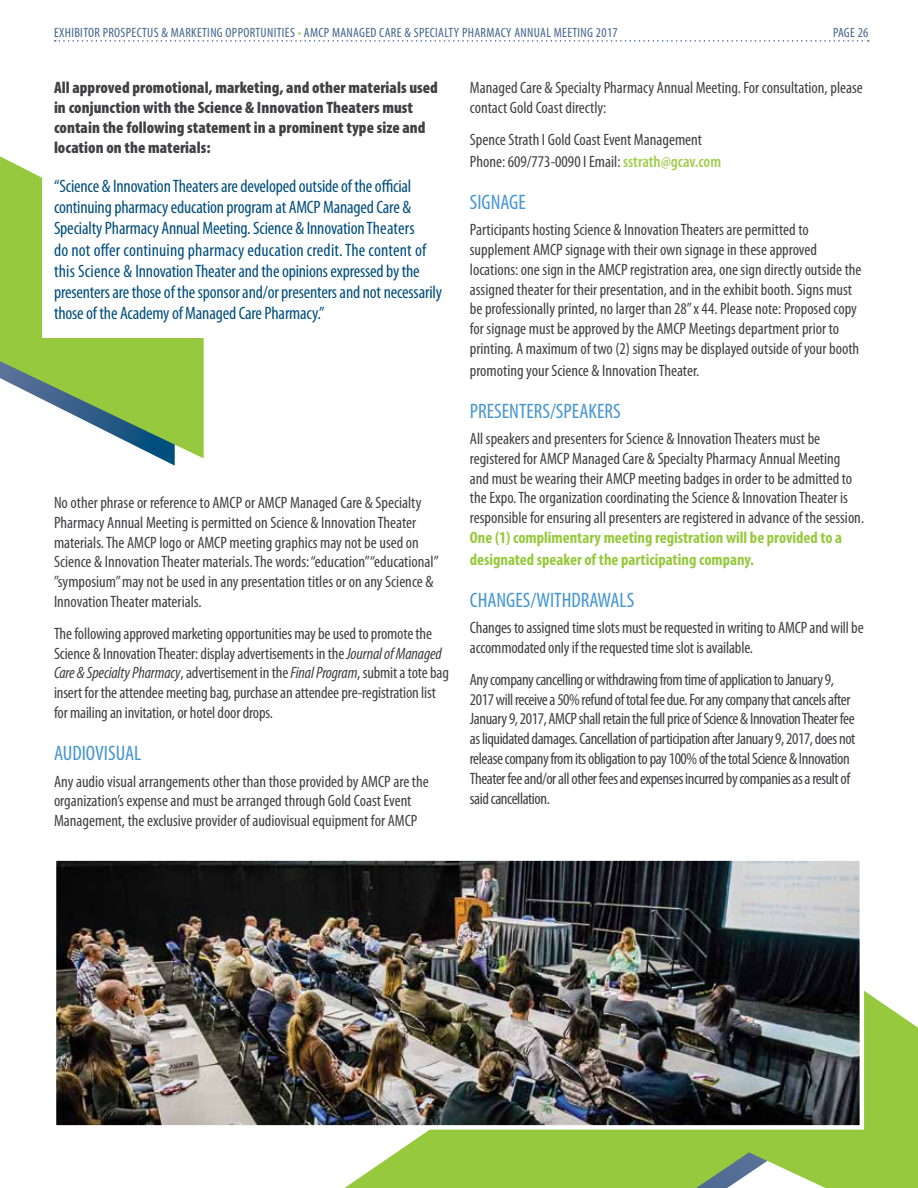
<style>
.page{position:relative;width:918px;height:1188px;background:#fff}
.page>*{position:absolute;margin:0;border:0;box-sizing:border-box;transform-origin:0 0}
.t1{font:condensed 21px "Myriad Pro";color:#4495d1}
.t2{font:condensed 18px/21.3px "Myriad Pro";letter-spacing:-.01em;color:#004e7d}
.t3{font:condensed 16.5px/19.8px "Myriad Pro";color:#414042}
.t4{font:condensed 16.5px/19.8px "Myriad Pro";letter-spacing:-.025em;color:#414042}
.t5{font:900 condensed 16.5px/19.8px "Myriad Pro";letter-spacing:.005em;color:#414042}
.t6{font:700 condensed 16.5px/21.6px "Myriad Pro";color:#96c93d}
.t7{font:condensed 13.5px "Myriad Pro";letter-spacing:.025em;color:#42648e}
.s1{color:#abd261}
.s2{font-style:italic}
.s3{font-weight:600;color:#a1cd4d}
</style>
<div class="page">
<svg style="left:55px;top:40px;width:814px;height:2px"></svg>
<svg style="left:0;top:156px;width:204px;height:302px;fill:#96c93d"></svg>
<div style="left:42px;top:178px;width:408px;height:160px;background:#fff"></div>
<svg style="left:345px;top:990px;width:573px;height:198px;fill:#96c93d"></svg>
<img style="left:57px;top:861px;width:802px;height:264px">
<div style="left:52px;top:856px;width:812px;height:274px;border:4px solid #fff"></div>
<p class="t7" style="left:54px;top:25px;width:565px">EXHIBITOR PROSPECTUS &amp; MARKETING OPPORTUNITIES <span class="s1">•</span> AMCP MANAGED CARE &amp; SPECIALTY PHARMACY ANNUAL MEETING 2017</p>
<p class="t7" style="left:833px;top:25px;width:37px">PAGE 26</p>
<p class="t5" style="left:54px;top:78px;width:386px">All approved promotional, marketing, and other materials used in conjunction with the Science &amp; Innovation Theaters must contain the following statement in a prominent type size and location on the materials:</p>
<p class="t2" style="left:54px;top:175px;width:389px">“Science &amp; Innovation Theaters are developed outside of the official continuing pharmacy education program at AMCP Managed Care &amp; Specialty Pharmacy Annual Meeting. Science &amp; Innovation Theaters<br>do not offer continuing pharmacy education credit. The content of this Science &amp; Innovation Theater and the opinions expressed by the presenters are those of the sponsor and/or presenters and not necessarily those of the Academy of Managed Care Pharmacy.”</p>
<p class="t3" style="left:54px;top:493px;width:386px">No other phrase or reference to AMCP or AMCP Managed Care &amp; Specialty Pharmacy Annual Meeting is permitted on Science &amp; Innovation Theater materials. The AMCP logo or AMCP meeting graphics may not be used on Science &amp; Innovation Theater materials. The words: “education” “educational” ”symposium” may not be used in any presentation titles or on any Science &amp; Innovation Theater materials.</p>
<p class="t3" style="left:54px;top:624px;width:396px">The following approved marketing opportunities may be used to promote the Science &amp; Innovation Theater: display advertisements in the <span class="s2">Journal of Managed Care &amp; Specialty Pharmacy</span>, advertisement in the <span class="s2">Final Program</span>, submit a tote bag insert for the attendee meeting bag, purchase an attendee pre-registration list for mailing an invitation, or hotel door drops.</p>
<p class="t1" style="left:54px;top:742px;width:89px">AUDIOVISUAL</p>
<p class="t3" style="left:54px;top:772px;width:376px">Any audio visual arrangements other than those provided by AMCP are the organization’s expense and must be arranged through Gold Coast Event<br>Management, the exclusive provider of audiovisual equipment for AMCP</p>
<p class="t3" style="left:470px;top:78px;width:395px">Managed Care &amp; Specialty Pharmacy Annual Meeting. For consultation, please contact Gold Coast directly:</p>
<p class="t3" style="left:470px;top:129px;width:253px;line-height:21.6px">Spence Strath I Gold Coast Event Management<br>Phone: 609/773-0090 I Email: <span class="s3">sstrath@gcav.com</span></p>
<p class="t1" style="left:470px;top:190px;width:57px">SIGNAGE</p>
<p class="t3" style="left:470px;top:220px;width:393px">Participants hosting Science &amp; Innovation Theaters are permitted to supplement AMCP signage with their own signage in these approved locations: one sign in the AMCP registration area, one sign directly outside the assigned theater for their presentation, and in the exhibit booth. Signs must be professionally printed, no larger than 28” x 44. Please note: Proposed copy for signage must be approved by the AMCP Meetings department prior to printing. A maximum of two (2) signs may be displayed outside of your booth</p>
<p class="t3" style="left:470px;top:361px;width:231px">promoting your Science &amp; Innovation Theater.</p>
<p class="t1" style="left:470px;top:399px;width:152px">PRESENTERS/SPEAKERS</p>
<p class="t3" style="left:470px;top:429px;width:396px">All speakers and presenters for Science &amp; Innovation Theaters must be registered for AMCP Managed Care &amp; Specialty Pharmacy Annual Meeting<br>and must be wearing their AMCP meeting badges in order to be admitted to the Expo. The organization coordinating the Science &amp; Innovation Theater is responsible for ensuring all presenters are registered in advance of the session.</p>
<p class="t6" style="left:470px;top:527px;width:374px">One (1) complimentary meeting registration will be provided to a designated speaker of the participating company.</p>
<p class="t1" style="left:470px;top:588px;width:166px">CHANGES/WITHDRAWALS</p>
<p class="t3" style="left:470px;top:618px;width:395px">Changes to assigned time slots must be requested in writing to AMCP and will be accommodated only if the requested time slot is available.</p>
<p class="t4" style="left:470px;top:670px;width:387px">Any company cancelling or withdrawing from time of application to January 9, 2017 will receive a 50% refund of total fee due. For any company that cancels after January 9, 2017, AMCP shall retain the full price of Science &amp; Innovation Theater fee as liquidated damages. Cancellation of participation after January 9, 2017, does not release company from its obligation to pay 100% of the total Science &amp; Innovation Theater fee and/or all other fees and expenses incurred by companies as a result of said cancellation.</p>
</div>
